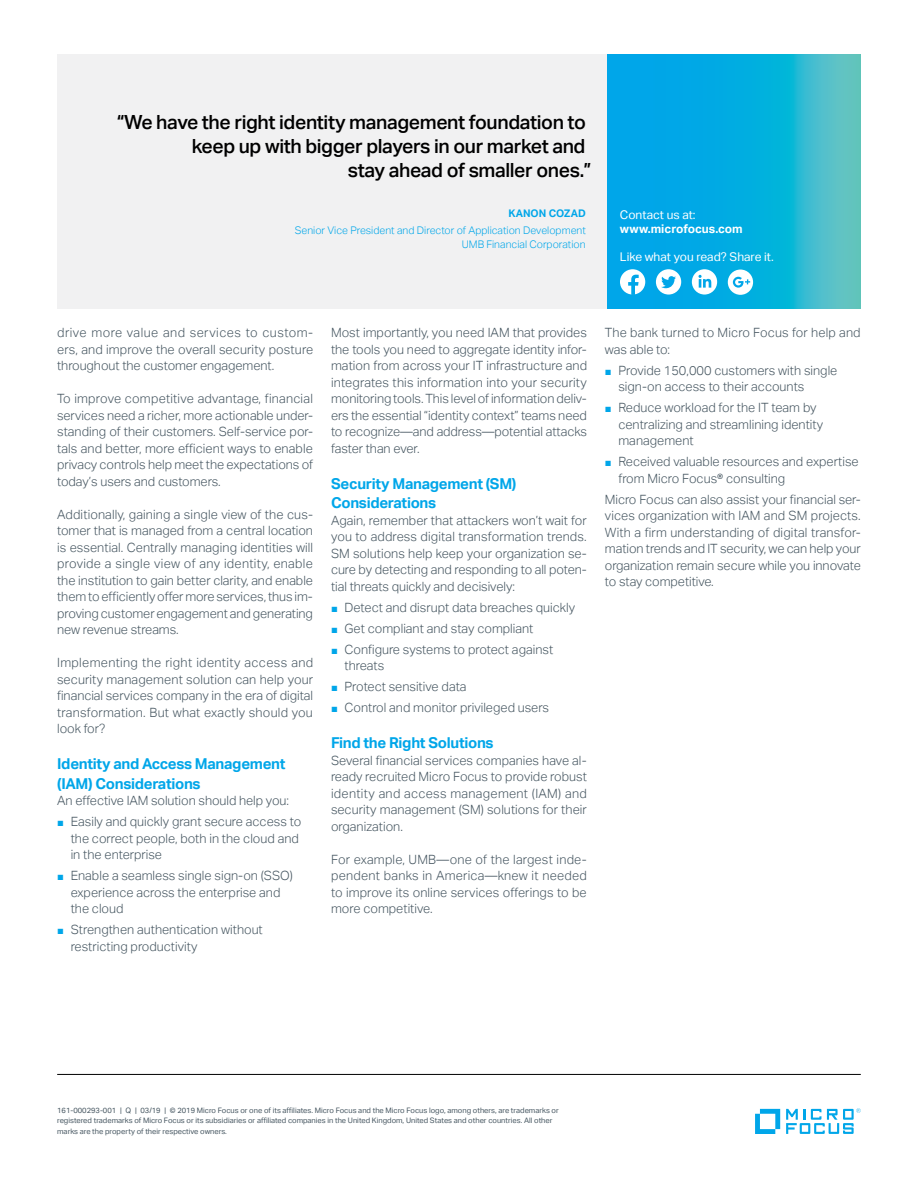
<style>
.page{position:relative;width:918px;height:1188px;background:#fff}
.page>*{position:absolute;margin:0;border:0;box-sizing:border-box;transform-origin:0 0}
.t1{font:500 19.5px "Aktiv Grotesk";letter-spacing:-.02em;color:#000}
.t2{font:700 15px/19.5px "Aktiv Grotesk";letter-spacing:-.02em;color:#00a6e9}
.t3{font:300 12.75px/16.5px "Aktiv Grotesk";color:#455560;text-align:justify}
.t4{font:12px "Aktiv Grotesk";color:#fff}
.t5{font:700 12px "Aktiv Grotesk";color:#fff}
.t6{font:300 10.5px/14.2px "Aktiv Grotesk";color:#00a6e9;text-align:right}
.t7{font:700 10.5px "Aktiv Grotesk";color:#00a6e9}
.t8{font:7.5px/10.5px "Aktiv Grotesk";color:#455560}
.s1{font-family:"Arial";font-weight:400;font-size:11.25px;color:#00a6e9}
</style>
<div class="page">
<svg style="left:607px;top:54px;width:254px;height:254px;background:#15b0dc"></svg>
<hr style="left:57px;top:1074px;width:804px;height:1px;background:#000">
<svg style="left:755px;top:1109px;width:25px;height:25px"></svg>
<svg style="left:786px;top:1108px;width:75px;height:26px"></svg>
<div style="left:620px;top:269px;width:25px;height:26px;background:#fff;border-radius:50%"></div>
<svg style="left:628px;top:275px;width:11px;height:20px"></svg>
<div style="left:656px;top:269px;width:25px;height:26px;background:#fff;border-radius:50%"></div>
<svg style="left:661px;top:276px;width:15px;height:12px"></svg>
<div style="left:692px;top:269px;width:25px;height:26px;background:#fff;border-radius:50%"></div>
<svg style="left:699px;top:275px;width:12px;height:13px"></svg>
<div style="left:728px;top:270px;width:25px;height:25px;background:#fff;border-radius:13px"></div>
<svg style="left:733px;top:277px;width:17px;height:11px"></svg>
<div style="left:57px;top:54px;width:550px;height:254px;background:#f1f1f2"></div>
<h1 class="t1" style="left:117px;top:110px;width:471px">“We have the right identity management foundation to</h1>
<h1 class="t1" style="left:192px;top:134px;width:395px">keep up with bigger players in our market and</h1>
<h1 class="t1" style="left:348px;top:158px;width:245px">stay ahead of smaller ones.”</h1>
<p class="t7" style="left:508px;top:207px;width:78px">Kanon Cozad</p>
<p class="t6" style="left:295px;top:223px;width:292px">Senior Vice President and Director of Application Development<br>UMB Financial Corporation</p>
<p class="t4" style="left:620px;top:207px;width:77px">Contact us at:</p>
<p class="t5" style="left:620px;top:222px;width:124px">www.microfocus.com</p>
<p class="t4" style="left:620px;top:250px;width:155px">Like what you read? Share it.</p>
<p class="t3" style="left:57px;top:325px;width:258px">drive more value and services to custom&shy;ers, and improve the overall security posture throughout the customer engagement.</p>
<p class="t3" style="left:57px;top:391px;width:257px">To improve competitive advantage, financial services need a richer, more actionable under&shy;standing of their customers. Self-service por&shy;tals and better, more efficient ways to enable privacy controls help meet the expectations of today’s users and customers.</p>
<p class="t3" style="left:57px;top:506px;width:258px">Additionally, gaining a single view of the cus&shy;tomer that is managed from a central location is essential. Centrally managing identities will provide a single view of any identity, enable the institution to gain better clarity, and enable them to efficiently offer more services, thus im&shy;proving customer engagement and generating new revenue streams.</p>
<p class="t3" style="left:57px;top:655px;width:258px">Implementing the right identity access and security management solution can help your financial services company in the era of digital transformation. But what exactly should you look for?</p>
<p class="t2" style="left:57px;top:755px;width:230px">Identity and Access Management (IAM) Considerations</p>
<p class="t3" style="left:57px;top:793px;width:233px">An effective IAM solution should help you:</p>
<p class="t3" style="left:71px;top:814px;width:232px;text-align:left;text-indent:-14px"><span class="s1">■</span> Easily and quickly grant secure access to the correct people, both in the cloud and in the enterprise</p>
<p class="t3" style="left:71px;top:868px;width:224px;text-align:left;text-indent:-14px"><span class="s1">■</span> Enable a seamless single sign-on (SSO) experience across the enterprise and the cloud</p>
<p class="t3" style="left:71px;top:922px;width:194px;text-indent:-14px"><span class="s1">■</span> Strengthen authentication without restricting productivity</p>
<p class="t3" style="left:331px;top:325px;width:258px">Most importantly, you need IAM that provides the tools you need to aggregate identity infor&shy;mation from across your IT infrastructure and integrates this information into your security monitoring tools. This level of information deliv&shy;ers the essential “identity context” teams need to recognize—and address—potential attacks faster than ever.</p>
<p class="t2" style="left:331px;top:474px;width:187px">Security Management (SM)<br>Considerations</p>
<p class="t3" style="left:331px;top:512px;width:257px">Again, remember that attackers won’t wait for you to address digital transformation trends.<br>SM solutions help keep your organization se&shy;cure by detecting and responding to all poten&shy;tial threats quickly and decisively:</p>
<p class="t3" style="left:331px;top:599px;width:246px"><span class="s1">■</span> Detect and disrupt data breaches quickly</p>
<p class="t3" style="left:331px;top:620px;width:204px"><span class="s1">■</span> Get compliant and stay compliant</p>
<p class="t3" style="left:345px;top:641px;width:210px;text-indent:-14px"><span class="s1">■</span> Configure systems to protect against threats</p>
<p class="t3" style="left:331px;top:679px;width:137px"><span class="s1">■</span> Protect sensitive data</p>
<p class="t3" style="left:331px;top:700px;width:220px"><span class="s1">■</span> Control and monitor privileged users</p>
<p class="t2" style="left:331px;top:734px;width:164px">Find the Right Solutions</p>
<p class="t3" style="left:331px;top:752px;width:257px">Several financial services companies have al&shy;ready recruited Micro Focus to provide robust identity and access management (IAM) and security management (SM) solutions for their organization.</p>
<p class="t3" style="left:331px;top:851px;width:257px">For example, UMB—one of the largest inde&shy;pendent banks in America—knew it needed to improve its online services offerings to be more competitive.</p>
<p class="t3" style="left:605px;top:325px;width:257px">The bank turned to Micro Focus for help and was able to:</p>
<p class="t3" style="left:618px;top:362px;width:221px;text-indent:-14px"><span class="s1">■</span> Provide 150,000 customers with single sign-on access to their accounts</p>
<p class="t3" style="left:618px;top:400px;width:206px;text-align:left;text-indent:-14px"><span class="s1">■</span> Reduce workload for the IT team by centralizing and streamlining identity management</p>
<p class="t3" style="left:618px;top:454px;width:242px;text-indent:-14px"><span class="s1">■</span> Received valuable resources and expertise from Micro Focus® consulting</p>
<p class="t3" style="left:605px;top:491px;width:257px">Micro Focus can also assist your financial ser&shy;vices organization with IAM and SM projects.<br>With a firm understanding of digital transfor&shy;mation trends and IT security, we can help your organization remain secure while you innovate to stay competitive.</p>
<p class="t8" style="left:57px;top:1105px;width:503px">161-000293-001 | Q | 03/19 | © 2019 Micro Focus or one of its affiliates. Micro Focus and the Micro Focus logo, among others, are trademarks or registered trademarks of Micro Focus or its subsidiaries or affiliated companies in the United Kingdom, United States and other countries. All other marks are the property of their respective owners.</p>
</div>
